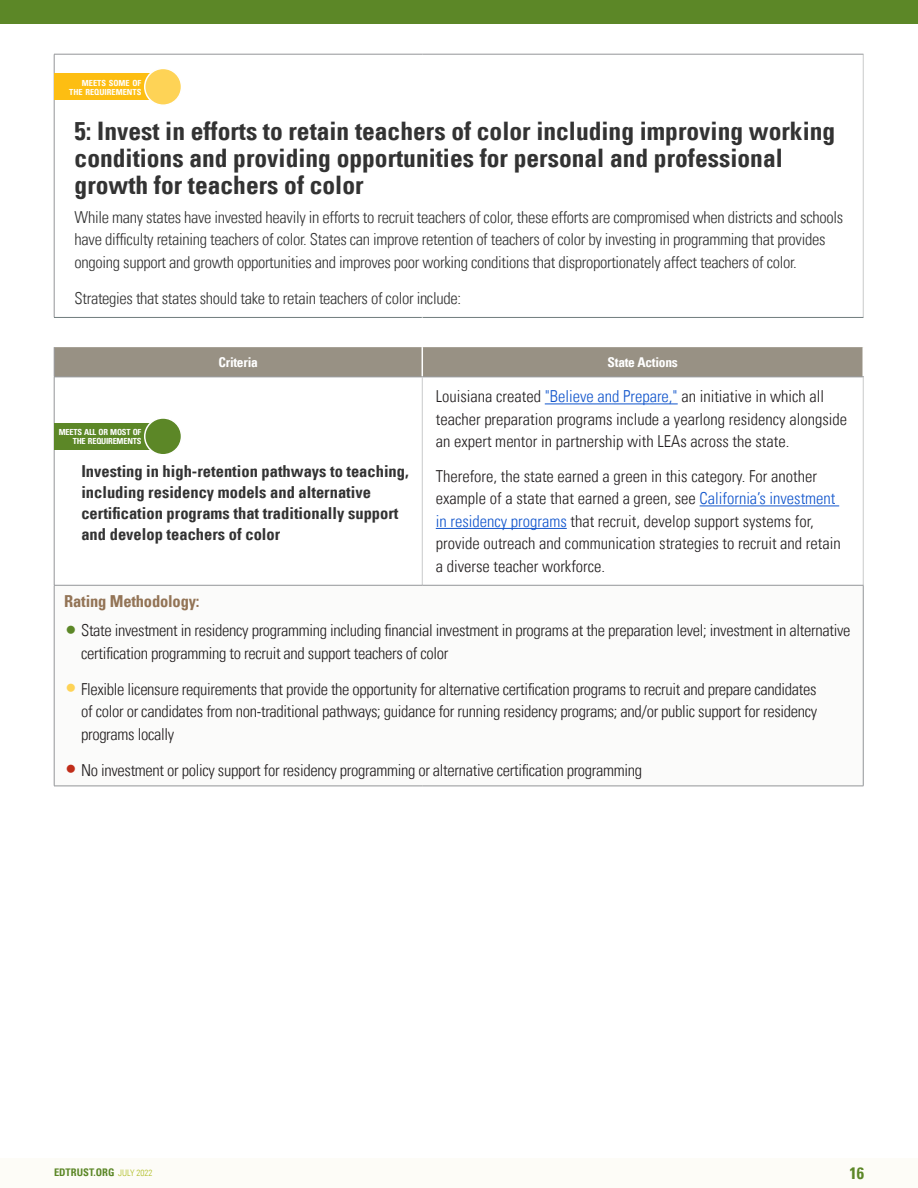
<style>
.page{position:relative;width:918px;height:1188px;background:#fff}
.page>*{position:absolute;margin:0;border:0;box-sizing:border-box;transform-origin:0 0}
.t1{font:700 condensed 25.5px/27px "Univers LT";color:#333}
.Table_Body{font:300 condensed 16.5px/22.5px "Univers LT";color:#231f20}
.t2{font:300 condensed 16.5px/22.5px "Univers LT";letter-spacing:-.02em;color:#333}
.Table_Body-2{font:300 condensed 16.5px/22.5px "Univers LT";letter-spacing:-.02em;color:#231f20}
.GRAY{font:700 condensed 16.5px/21px "Univers LT";color:#333}
.METH{font:700 condensed 16.5px "Univers LT";letter-spacing:-.01em;color:#937456}
.t3{font:700 condensed 16.5px "Univers LT";color:#5c8727}
.White{font:700 condensed 13.5px "Univers LT";letter-spacing:-.02em;color:#fff}
.t4{font:700 condensed 10.5px "Univers LT";color:#5c8727}
.t5{font:700 condensed 8.4px/9px "Univers LT";letter-spacing:-.03em;color:#fff;text-align:right}
.t6{font:700 condensed 8.4px/9px "Univers LT";color:#fff;text-align:right}
.s1{color:#15c}
.s2{font-size:22.5px;color:#5c8727}
.s3{font-size:22.5px;color:#fed356}
.s4{font-size:22.5px;color:#c02d19}
.s5{font-weight:300;font-size:9px;color:#aebc21}
</style>
<div class="page">
<div style="left:0;top:0;width:918px;height:24px;background:#5c8727"></div>
<div style="left:0;top:1158px;width:918px;height:30px;background:#fdfcf7"></div>
<div style="left:54px;top:585px;width:809px;height:201px;background:#fbfbfa"></div>
<hr style="left:863px;top:54px;width:1px;height:263px;background:#c9cacb">
<hr style="left:863px;top:585px;width:1px;height:201px;background:#939598">
<hr style="left:54px;top:377px;width:368px;height:1px;background:#939598">
<hr style="left:54px;top:377px;width:1px;height:208px;background:#939598">
<hr style="left:422px;top:377px;width:442px;height:1px;background:#939598">
<hr style="left:422px;top:377px;width:1px;height:208px;background:#c9cacb">
<hr style="left:863px;top:377px;width:1px;height:208px;background:#c9cacb">
<hr style="left:54px;top:585px;width:368px;height:1px;background:#939598">
<hr style="left:54px;top:585px;width:1px;height:201px;background:#939598">
<hr style="left:422px;top:585px;width:441px;height:1px;background:#939598">
<hr style="left:54px;top:786px;width:368px;height:1px;background:#939598">
<hr style="left:422px;top:786px;width:441px;height:1px;background:#939598">
<hr style="left:54px;top:54px;width:368px;height:1px;background:#939598">
<hr style="left:54px;top:54px;width:1px;height:263px;background:#939598">
<hr style="left:422px;top:54px;width:441px;height:1px;background:#939598">
<hr style="left:54px;top:317px;width:368px;height:1px;background:#6f7c7d">
<hr style="left:422px;top:317px;width:441px;height:1px;background:#6f7c7d">
<svg style="left:54px;top:347px;width:809px;height:30px;background:#989285"></svg>
<div style="left:54px;top:74px;width:109px;height:26px;background:#fdbe12"></div>
<div style="left:145px;top:68px;width:36px;height:37px;background:#fed356;border-radius:50%"></div>
<div style="left:144px;top:68px;width:38px;height:38px;border:2px solid #fff;border-radius:50%"></div>
<div style="left:54px;top:423px;width:109px;height:26px;background:#5c8727"></div>
<div style="left:145px;top:418px;width:36px;height:37px;background:#5c8727;border-radius:50%"></div>
<div style="left:144px;top:417px;width:38px;height:39px;border:2px solid #fff;border-radius:50%"></div>
<hr style="left:545px;top:404px;width:133px;height:1px;background:#15c">
<hr style="left:700px;top:506px;width:139px;height:1px;background:#15c">
<hr style="left:436px;top:528px;width:131px;height:1px;background:#15c">
<p class="t6" style="left:69px;top:78px;width:74px">MEETS SOME OF<br>THE REQUIREMENTS</p>
<p class="t1" style="left:75px;top:117px;width:762px">5: Invest in efforts to retain teachers of color including improving working conditions and providing opportunities for personal and professional growth for teachers of color</p>
<p class="t2" style="left:75px;top:206px;width:770px">While many states have invested heavily in efforts to recruit teachers of color, these efforts are compromised when districts and schools have difficulty retaining teachers of color. States can improve retention of teachers of color by investing in programming that provides ongoing support and growth opportunities and improves poor working conditions that disproportionately affect teachers of color.</p>
<p class="t2" style="left:75px;top:287px;width:388px">Strategies that states should take to retain teachers of color include:</p>
<p class="White" style="left:219px;top:354px;width:41px">Criteria</p>
<p class="White" style="left:608px;top:354px;width:72px">State Actions</p>
<p class="t5" style="left:59px;top:428px;width:84px">MEETS ALL OR MOST OF<br>THE REQUIREMENTS</p>
<p class="GRAY" style="left:81px;top:460px;width:329px">Investing in high-retention pathways to teaching, including residency models and alternative certification programs that traditionally support and develop teachers of color</p>
<p class="Table_Body" style="left:436px;top:385px;width:413px">Louisiana created <span class="s1">"Believe and Prepare,"</span> an initiative in which all teacher preparation programs include a yearlong residency alongside an expert mentor in partnership with LEAs across the state.</p>
<p class="Table_Body" style="left:436px;top:465px;width:406px">Therefore, the state earned a green in this category. For another example of a state that earned a green, see <span class="s1">California’s investment in residency programs</span> that recruit, develop support systems for, provide outreach and communication strategies to recruit and retain a diverse teacher workforce.</p>
<p class="METH" style="left:64px;top:591px;width:137px">Rating Methodology:</p>
<p class="Table_Body-2" style="left:81px;top:619px;width:771px;text-indent:-17px"><span class="s2">•</span> State investment in residency programming including financial investment in programs at the preparation level; investment in alternative certification programming to recruit and support teachers of color</p>
<p class="Table_Body" style="left:81px;top:678px;width:738px;text-align:justify;text-indent:-17px"><span class="s3">•</span> Flexible licensure requirements that provide the opportunity for alternative certification programs to recruit and prepare candidates of color or candidates from non-traditional pathways; guidance for running residency programs; and/or public support for residency programs locally</p>
<p class="Table_Body-2" style="left:64px;top:759px;width:580px"><span class="s4">•</span> No investment or policy support for residency programming or alternative certification programming</p>
<p class="t4" style="left:54px;top:1166px;width:100px">EDTRUST.ORG <span class="s5">JULY 2022</span></p>
<p class="t3" style="left:849px;top:1163px;width:16px">16</p>
</div>
